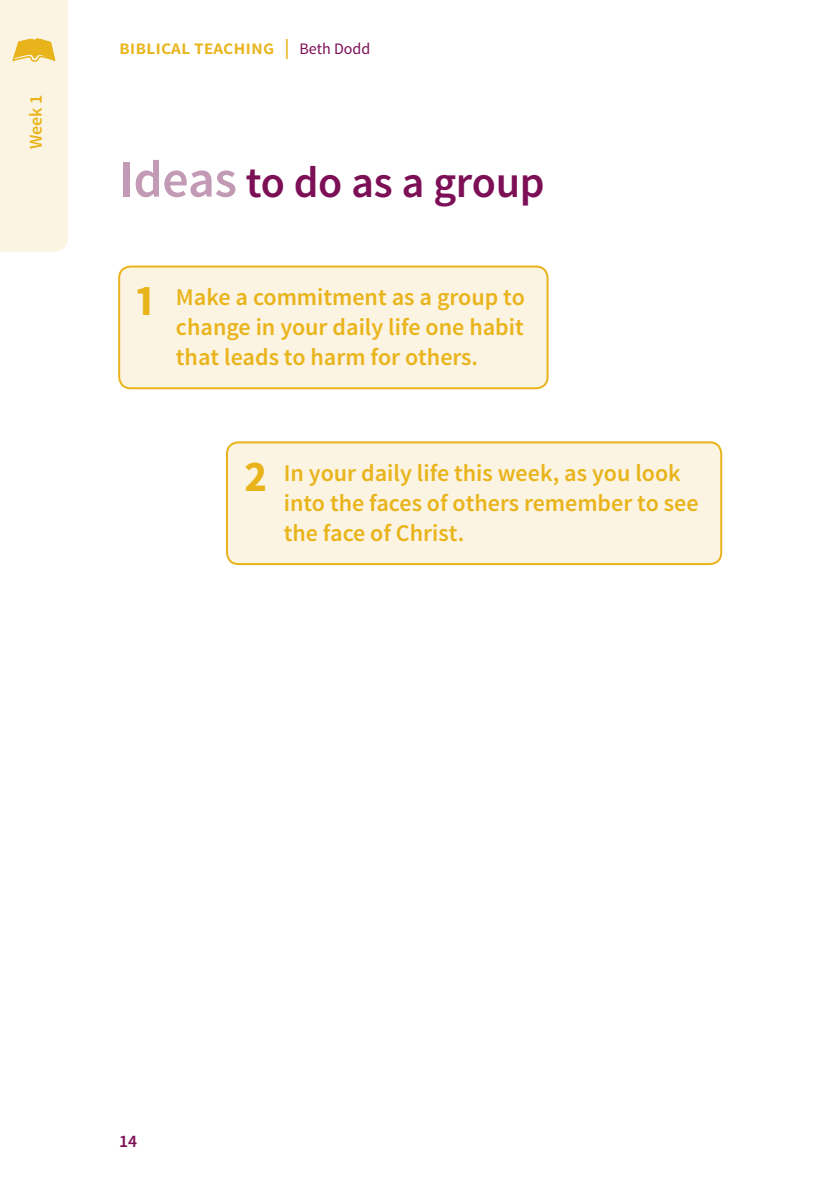
<style>
.page{position:relative;width:840px;height:1191px;background:#fff}
.page>*{position:absolute;margin:0;border:0;box-sizing:border-box;transform-origin:0 0}
.t1{font:600 44px "Source Sans Pro";letter-spacing:-.01em;color:#7c0f55}
.t2{font:600 24px/30px "Source Sans Pro";color:#e9b41b;text-align:justify}
.t3{font:600 20px "Source Sans Pro";color:#e9b41b}
.t4{font:600 18px "Source Sans Pro";color:#e9b41b}
.t5{font:600 17.6px "Source Sans Pro";color:#7c0f55}
.s1{font-weight:400;font-size:16px;color:#7c0f55}
.s2{font-size:52px;color:#c29ab5}
.s3{font-weight:700;font-size:44px}
</style>
<div class="page">
<div style="left:0;top:0;width:68px;height:252px;background:#fcf4e2"></div>
<div style="left:119px;top:266px;width:428px;height:122px;background:#fcf4e2;border-radius:11px"></div>
<div style="left:118px;top:265px;width:430px;height:124px;border:2px solid #e9b41b;border-radius:11px"></div>
<div style="left:227px;top:442px;width:493px;height:122px;background:#fcf4e2;border-radius:11px"></div>
<div style="left:226px;top:441px;width:495px;height:124px;border:2px solid #e9b41b;border-radius:11px"></div>
<p class="t4" style="left:24px;top:149px;width:56px;rotate:-90deg">Week 1</p>
<p class="t3" style="left:119px;top:34px;width:252px">biblical teaching | <span class="s1">Beth Dodd</span></p>
<h1 class="t1" style="left:119px;top:154px;width:426px"><span class="s2">Ideas</span> to do as a group</h1>
<p class="t2" style="left:176px;top:283px;width:350px;text-indent:-40px"><span class="s3">1</span> Make a commitment as a group to change in your daily life one habit that leads to harm for others.</p>
<p class="t2" style="left:283px;top:459px;width:416px;text-align:left;text-indent:-40px"><span class="s3">2</span> In your daily life this week, as you look into the faces of others remember to see the face of Christ.</p>
<p class="t5" style="left:119px;top:1130px;width:20px">14</p>
</div>
